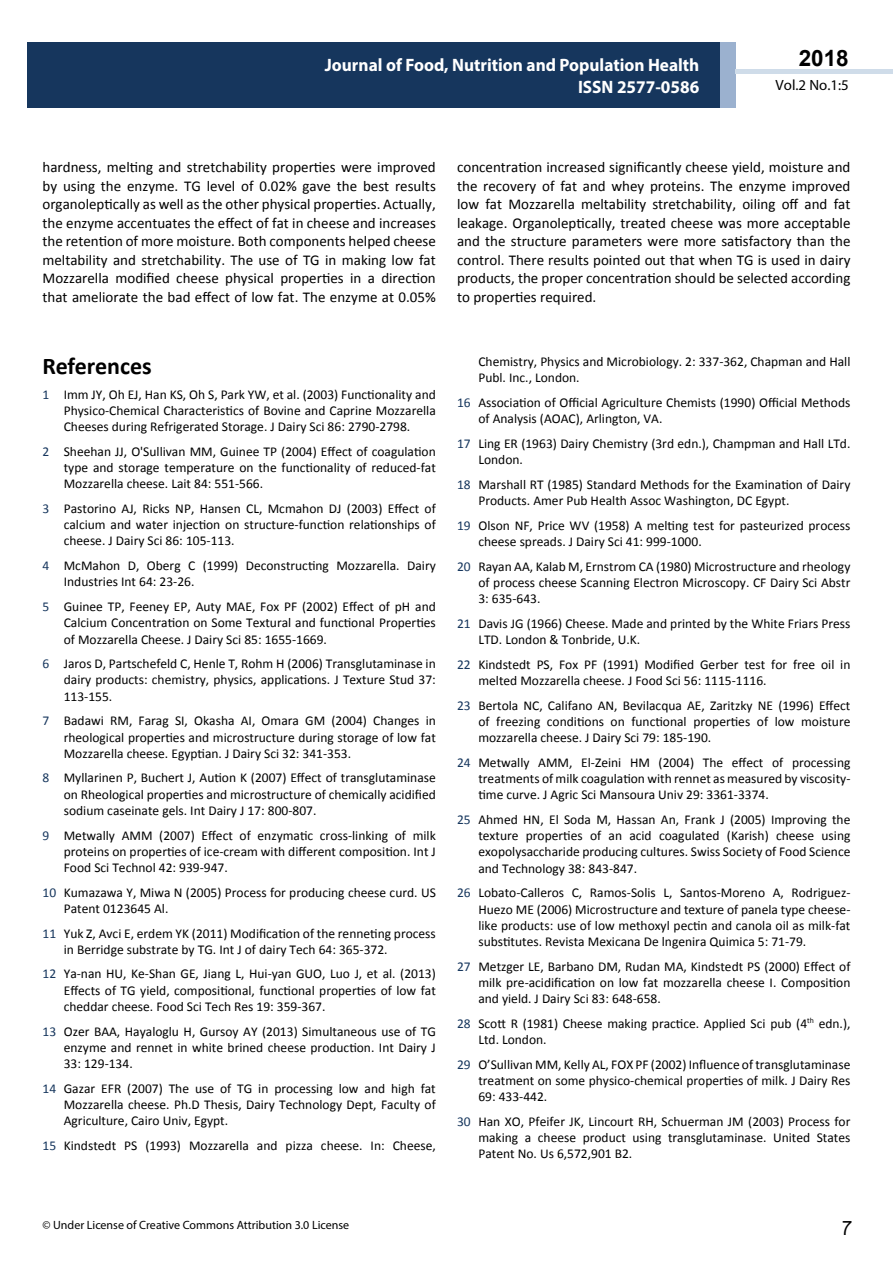
<style>
.page{position:relative;width:893px;height:1263px;background:#fff}
.page>*{position:absolute;margin:0;border:0;box-sizing:border-box;transform-origin:0 0}
.t1{font:25.5px "Tunga";color:#000}
.t2{font:700 24px "Calibri";color:#000}
.t3{font:700 22.5px "Arial";color:#000}
.t4{font:700 18px/21.6px "Myriad Pro";color:#fff;text-align:right;scale:.96 1}
.t5{font:15px/18.5px "Calibri";color:#000;text-align:justify}
.t6{font:14.85px "Myriad Pro";color:#000}
.t7{font:13.5px/16.2px "Calibri";color:#000;text-align:justify}
.t8{font:12px "Myriad Pro";color:#000}
.s1{color:#16365d}
</style>
<div class="page">
<div style="left:27px;top:42px;width:694px;height:66px;background:#16365d"></div>
<div style="left:720px;top:42px;width:16px;height:66px;background:#9bb1cf"></div>
<div style="left:736px;top:69px;width:157px;height:5px;background:#cfdce9"></div>
<h3 class="t4" style="left:325px;top:54px;width:392px">Journal of Food, Nutrition and Population Health<br>ISSN 2577-0586</h3>
<h3 class="t3" style="left:799px;top:43px;width:52px">2018</h3>
<p class="t6" style="left:776px;top:76px;width:75px">Vol.2 No.1:5</p>
<p class="t5" style="left:43px;top:158px;width:395px">hardness, melting and stretchability properties were improved by using the enzyme. TG level of 0.02% gave the best results organoleptically as well as the other physical properties. Actually, the enzyme accentuates the effect of fat in cheese and increases the retention of more moisture. Both components helped cheese meltability and stretchability. The use of TG in making low fat Mozzarella modified cheese physical properties in a direction that ameliorate the bad effect of low fat. The enzyme at 0.05%</p>
<p class="t5" style="left:457px;top:158px;width:395px">concentration increased significantly cheese yield, moisture and the recovery of fat and whey proteins. The enzyme improved low fat Mozzarella meltability stretchability, oiling off and fat leakage. Organoleptically, treated cheese was more acceptable and the structure parameters were more satisfactory than the control. There results pointed out that when TG is used in dairy products, the proper concentration should be selected according to properties required.</p>
<h2 class="t2" style="left:43px;top:351px;width:111px">References</h2>
<p class="t7" style="left:64px;top:386px;width:374px;text-indent:-21px"><span class="s1">1</span> Imm JY, Oh EJ, Han KS, Oh S, Park YW, et al. (2003) Functionality and Physico-Chemical Characteristics of Bovine and Caprine Mozzarella Cheeses during Refrigerated Storage. J Dairy Sci 86: 2790-2798.</p>
<p class="t7" style="left:64px;top:443px;width:374px;text-indent:-21px"><span class="s1">2</span> Sheehan JJ, O'Sullivan MM, Guinee TP (2004) Effect of coagulation type and storage temperature on the functionality of reduced-fat Mozzarella cheese. Lait 84: 551-566.</p>
<p class="t7" style="left:64px;top:500px;width:374px;text-indent:-21px"><span class="s1">3</span> Pastorino AJ, Ricks NP, Hansen CL, Mcmahon DJ (2003) Effect of calcium and water injection on structure-function relationships of cheese. J Dairy Sci 86: 105-113.</p>
<p class="t7" style="left:64px;top:558px;width:374px;text-indent:-21px"><span class="s1">4</span> McMahon D, Oberg C (1999) Deconstructing Mozzarella. Dairy<br>Industries Int 64: 23-26.</p>
<p class="t7" style="left:64px;top:598px;width:374px;text-indent:-21px"><span class="s1">5</span> Guinee TP, Feeney EP, Auty MAE, Fox PF (2002) Effect of pH and Calcium Concentration on Some Textural and functional Properties of Mozzarella Cheese. J Dairy Sci 85: 1655-1669.</p>
<p class="t7" style="left:64px;top:656px;width:374px;text-indent:-21px"><span class="s1">6</span> Jaros D, Partschefeld C, Henle T, Rohm H (2006) Transglutaminase in dairy products: chemistry, physics, applications. J Texture Stud 37:<br>113-155.</p>
<p class="t7" style="left:64px;top:713px;width:374px;text-indent:-21px"><span class="s1">7</span> Badawi RM, Farag SI, Okasha AI, Omara GM (2004) Changes in rheological properties and microstructure during storage of low fat Mozzarella cheese. Egyptian. J Dairy Sci 32: 341-353.</p>
<p class="t7" style="left:64px;top:770px;width:374px;text-indent:-21px"><span class="s1">8</span> Myllarinen P, Buchert J, Aution K (2007) Effect of transglutaminase on Rheological properties and microstructure of chemically acidified sodium caseinate gels. Int Dairy J 17: 800-807.</p>
<p class="t7" style="left:64px;top:827px;width:374px;text-indent:-21px"><span class="s1">9</span> Metwally AMM (2007) Effect of enzymatic cross-linking of milk proteins on properties of ice-cream with different composition. Int J Food Sci Technol 42: 939-947.</p>
<p class="t7" style="left:64px;top:884px;width:374px;text-indent:-21px"><span class="s1">10</span> Kumazawa Y, Miwa N (2005) Process for producing cheese curd. US<br>Patent 0123645 Al.</p>
<p class="t7" style="left:64px;top:925px;width:374px;text-indent:-21px"><span class="s1">11</span> Yuk Z, Avci E, erdem YK (2011) Modification of the renneting process in Berridge substrate by TG. Int J of dairy Tech 64: 365-372.</p>
<p class="t7" style="left:64px;top:966px;width:374px;text-indent:-21px"><span class="s1">12</span> Ya-nan HU, Ke-Shan GE, Jiang L, Hui-yan GUO, Luo J, et al. (2013)<br>Effects of TG yield, compositional, functional properties of low fat cheddar cheese. Food Sci Tech Res 19: 359-367.</p>
<p class="t7" style="left:64px;top:1023px;width:374px;text-indent:-21px"><span class="s1">13</span> Ozer BAA, Hayaloglu H, Gursoy AY (2013) Simultaneous use of TG enzyme and rennet in white brined cheese production. Int Dairy J 33: 129-134.</p>
<p class="t7" style="left:64px;top:1080px;width:374px;text-indent:-21px"><span class="s1">14</span> Gazar EFR (2007) The use of TG in processing low and high fat Mozzarella cheese. Ph.D Thesis, Dairy Technology Dept, Faculty of Agriculture, Cairo Univ, Egypt.</p>
<p class="t7" style="left:43px;top:1137px;width:395px"><span class="s1">15</span> Kindstedt PS (1993) Mozzarella and pizza cheese. In: Cheese,</p>
<p class="t7" style="left:478px;top:354px;width:374px">Chemistry, Physics and Microbiology. 2: 337-362, Chapman and Hall<br>Publ. Inc., London.</p>
<p class="t7" style="left:478px;top:395px;width:374px;text-indent:-21px"><span class="s1">16</span> Association of Official Agriculture Chemists (1990) Official Methods of Analysis (AOAC), Arlington, VA.</p>
<p class="t7" style="left:478px;top:436px;width:374px;text-indent:-21px"><span class="s1">17</span> Ling ER (1963) Dairy Chemistry (3rd edn.), Champman and Hall LTd.<br>London.</p>
<p class="t7" style="left:478px;top:476px;width:374px;text-indent:-21px"><span class="s1">18</span> Marshall RT (1985) Standard Methods for the Examination of Dairy<br>Products. Amer Pub Health Assoc Washington, DC Egypt.</p>
<p class="t7" style="left:478px;top:517px;width:374px;text-indent:-21px"><span class="s1">19</span> Olson NF, Price WV (1958) A melting test for pasteurized process cheese spreads. J Dairy Sci 41: 999-1000.</p>
<p class="t7" style="left:478px;top:558px;width:374px;text-indent:-21px"><span class="s1">20</span> Rayan AA, Kalab M, Ernstrom CA (1980) Microstructure and rheology of process cheese Scanning Electron Microscopy. CF Dairy Sci Abstr 3: 635-643.</p>
<p class="t7" style="left:478px;top:615px;width:374px;text-indent:-21px"><span class="s1">21</span> Davis JG (1966) Cheese. Made and printed by the White Friars Press<br>LTD. London &amp; Tonbride, U.K.</p>
<p class="t7" style="left:478px;top:656px;width:374px;text-indent:-21px"><span class="s1">22</span> Kindstedt PS, Fox PF (1991) Modified Gerber test for free oil in melted Mozzarella cheese. J Food Sci 56: 1115-1116.</p>
<p class="t7" style="left:478px;top:697px;width:374px;text-indent:-21px"><span class="s1">23</span> Bertola NC, Califano AN, Bevilacqua AE, Zaritzky NE (1996) Effect of freezing conditions on functional properties of low moisture mozzarella cheese. J Dairy Sci 79: 185-190.</p>
<p class="t7" style="left:478px;top:754px;width:374px;text-indent:-21px"><span class="s1">24</span> Metwally AMM, El-Zeini HM (2004) The effect of processing treatments of milk coagulation with rennet as measured by viscosity&shy;time curve. J Agric Sci Mansoura Univ 29: 3361-3374.</p>
<p class="t7" style="left:478px;top:811px;width:374px;text-indent:-21px"><span class="s1">25</span> Ahmed HN, El Soda M, Hassan An, Frank J (2005) Improving the texture properties of an acid coagulated (Karish) cheese using exopolysaccharide producing cultures. Swiss Society of Food Science and Technology 38: 843-847.</p>
<p class="t7" style="left:478px;top:885px;width:374px;text-indent:-21px"><span class="s1">26</span> Lobato-Calleros C, Ramos-Solis L, Santos-Moreno A, Rodriguez-Huezo ME (2006) Microstructure and texture of panela type cheese&shy;like products: use of low methoxyl pectin and canola oil as milk-fat substitutes. Revista Mexicana De lngenira Quimica 5: 71-79.</p>
<p class="t7" style="left:478px;top:958px;width:374px;text-indent:-21px"><span class="s1">27</span> Metzger LE, Barbano DM, Rudan MA, Kindstedt PS (2000) Effect of milk pre-acidification on low fat mozzarella cheese I. Composition and yield. J Dairy Sci 83: 648-658.</p>
<p class="t7" style="left:478px;top:1015px;width:374px;text-indent:-21px"><span class="s1">28</span> Scott R (1981) Cheese making practice. Applied Sci pub (4<sup>th</sup> edn.),<br>Ltd. London.</p>
<p class="t7" style="left:478px;top:1056px;width:374px;text-indent:-21px"><span class="s1">29</span> O’Sullivan MM, Kelly AL, FOX PF (2002) Influence of transglutaminase treatment on some physico-chemical properties of milk. J Dairy Res 69: 433-442.</p>
<p class="t7" style="left:478px;top:1113px;width:374px;text-indent:-21px"><span class="s1">30</span> Han XO, Pfeifer JK, Lincourt RH, Schuerman JM (2003) Process for making a cheese product using transglutaminase. United States Patent No. Us 6,572,901 B2.</p>
<p class="t8" style="left:43px;top:1218px;width:308px">© Under License of Creative Commons Attribution 3.0 License</p>
<h1 class="t1" style="left:842px;top:1211px;width:11px">7</h1>
</div>
